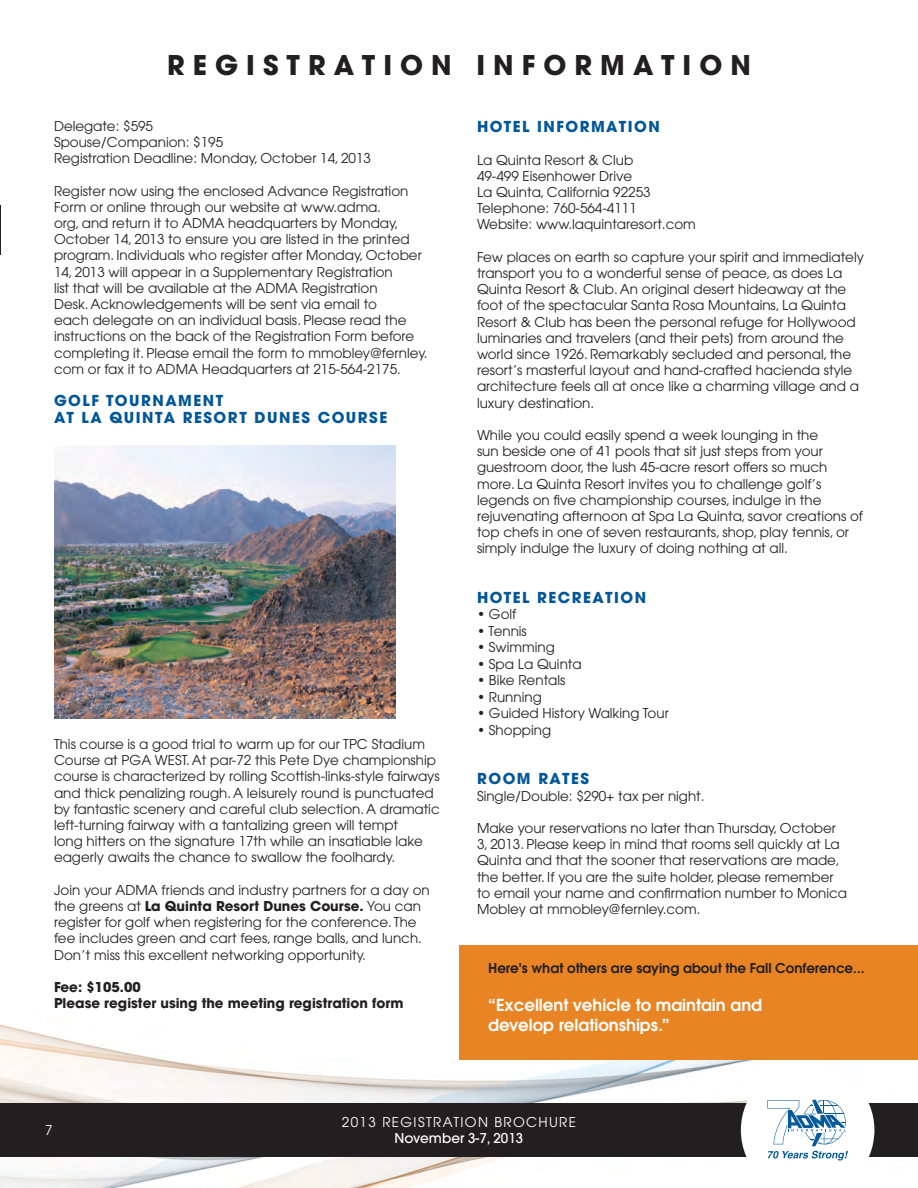
<style>
.page{position:relative;width:918px;height:1188px;background:#fff}
.page>*{position:absolute;margin:0;border:0;box-sizing:border-box;transform-origin:0 0}
.t1{font:700 27px "Avant Garde";letter-spacing:.3em;color:#231f20}
.t2{font:600 16.5px/19.8px "Avant Garde";color:#fff}
.t3{font:700 15px/16.5px "Avant Garde";letter-spacing:.1em;color:#005697}
.t4{font:13.5px/16.2px "Avant Garde";color:#231f20}
.t5{font:700 13.5px "Avant Garde";color:#231f20}
.t6{font:600 13.5px "Avant Garde";color:#231f20}
.t7{font:13.5px "Avant Garde";letter-spacing:.1em;color:#fff}
.t8{font:500 13.5px "Avant Garde";color:#fff}
.s1{font-weight:700}
</style>
<div class="page">
<img style="left:0;top:1024px;width:918px;height:164px">
<div style="left:0;top:1103px;width:918px;height:54px;background:#231f20"></div>
<svg style="left:741px;top:1063px;width:133px;height:125px"></svg>
<hr style="left:0;top:206px;width:1px;height:49px;background:#231f20">
<img style="left:54px;top:446px;width:342px;height:272px">
<div style="left:459px;top:945px;width:459px;height:114px;background:#e88424"></div>
<p class="t1" style="left:167px;top:48px;width:585px">REGISTRATION INFORMATION</p>
<p class="t4" style="left:54px;top:118px;width:101px">Delegate: $595</p>
<p class="t4" style="left:54px;top:134px;width:171px">Spouse/Companion: $195</p>
<p class="t4" style="left:54px;top:150px;width:319px">Registration Deadline: Monday, October 14, 2013</p>
<p class="t4" style="left:54px;top:183px;width:375px">Register now using the enclosed Advance Registration Form or online through our website at www.adma.<br>org, and return it to ADMA headquarters by Monday, October 14, 2013 to ensure you are listed in the printed program. Individuals who register after Monday, October 14, 2013 will appear in a Supplementary Registration<br>list that will be available at the ADMA Registration<br>Desk. Acknowledgements will be sent via email to<br>each delegate on an individual basis. Please read the instructions on the back of the Registration Form before completing it. Please email the form to mmobley@fernley. com or fax it to ADMA Headquarters at 215-564-2175.</p>
<p class="t3" style="left:54px;top:393px;width:335px">GOLF TOURNAMENT<br>AT LA QUINTA RESORT DUNES COURSE</p>
<p class="t4" style="left:54px;top:736px;width:387px">This course is a good trial to warm up for our TPC Stadium Course at PGA WEST. At par-72 this Pete Dye championship course is characterized by rolling Scottish-links-style fairways and thick penalizing rough. A leisurely round is punctuated by fantastic scenery and careful club selection. A dramatic left-turning fairway with a tantalizing green will tempt<br>long hitters on the signature 17th while an insatiable lake eagerly awaits the chance to swallow the foolhardy.</p>
<p class="t4" style="left:54px;top:882px;width:377px">Join your ADMA friends and industry partners for a day on the greens at <span class="s1">La Quinta Resort Dunes Course.</span> You can register for golf when registering for the conference. The fee includes green and cart fees, range balls, and lunch.<br>Don’t miss this excellent networking opportunity.</p>
<p class="t5" style="left:54px;top:978px;width:88px">Fee: $105.00</p>
<p class="t5" style="left:54px;top:995px;width:351px">Please register using the meeting registration form</p>
<p class="t3" style="left:477px;top:118px;width:184px">HOTEL INFORMATION</p>
<p class="t4" style="left:477px;top:151px;width:158px">La Quinta Resort &amp; Club</p>
<p class="t4" style="left:477px;top:168px;width:157px">49-499 Eisenhower Drive</p>
<p class="t4" style="left:477px;top:184px;width:175px">La Quinta, California 92253</p>
<p class="t4" style="left:477px;top:200px;width:161px">Telephone: 760-564-4111</p>
<p class="t4" style="left:477px;top:216px;width:220px">Website: www.laquintaresort.com</p>
<p class="t4" style="left:477px;top:249px;width:389px">Few places on earth so capture your spirit and immediately transport you to a wonderful sense of peace, as does La Quinta Resort &amp; Club. An original desert hideaway at the foot of the spectacular Santa Rosa Mountains, La Quinta Resort &amp; Club has been the personal refuge for Hollywood luminaries and travelers [and their pets] from around the world since 1926. Remarkably secluded and personal, the resort’s masterful layout and hand-crafted hacienda style architecture feels all at once like a charming village and a luxury destination.</p>
<p class="t4" style="left:477px;top:427px;width:388px">While you could easily spend a week lounging in the<br>sun beside one of 41 pools that sit just steps from your guestroom door, the lush 45-acre resort offers so much more. La Quinta Resort invites you to challenge golf’s legends on five championship courses, indulge in the rejuvenating afternoon at Spa La Quinta, savor creations of top chefs in one of seven restaurants, shop, play tennis, or simply indulge the luxury of doing nothing at all.</p>
<p class="t3" style="left:477px;top:589px;width:171px">HOTEL RECREATION</p>
<p class="t4" style="left:477px;top:606px;width:41px">• Golf</p>
<p class="t4" style="left:477px;top:623px;width:51px">• Tennis</p>
<p class="t4" style="left:477px;top:639px;width:79px">• Swimming</p>
<p class="t4" style="left:477px;top:656px;width:106px">• Spa La Quinta</p>
<p class="t4" style="left:477px;top:672px;width:90px">• Bike Rentals</p>
<p class="t4" style="left:477px;top:689px;width:66px">• Running</p>
<p class="t4" style="left:477px;top:705px;width:193px">• Guided History Walking Tour</p>
<p class="t4" style="left:477px;top:722px;width:76px">• Shopping</p>
<p class="t3" style="left:477px;top:770px;width:114px">ROOM RATES</p>
<p class="t4" style="left:477px;top:787px;width:229px">Single/Double: $290+ tax per night.</p>
<p class="t4" style="left:477px;top:820px;width:372px">Make your reservations no later than Thursday, October 3, 2013. Please keep in mind that rooms sell quickly at La Quinta and that the sooner that reservations are made, the better. If you are the suite holder, please remember to email your name and confirmation number to Monica Mobley at mmobley@fernley.com.</p>
<p class="t6" style="left:488px;top:959px;width:378px">Here's what others are saying about the Fall Conference...</p>
<p class="t2" style="left:488px;top:994px;width:275px">“Excellent vehicle to maintain and develop relationships.”</p>
<p class="t7" style="left:45px;top:1122px;width:9px">7</p>
<p class="t7" style="left:342px;top:1114px;width:236px">2013 REGISTRATION BROCHURE</p>
<p class="t8" style="left:395px;top:1130px;width:130px">November 3-7, 2013</p>
</div>
